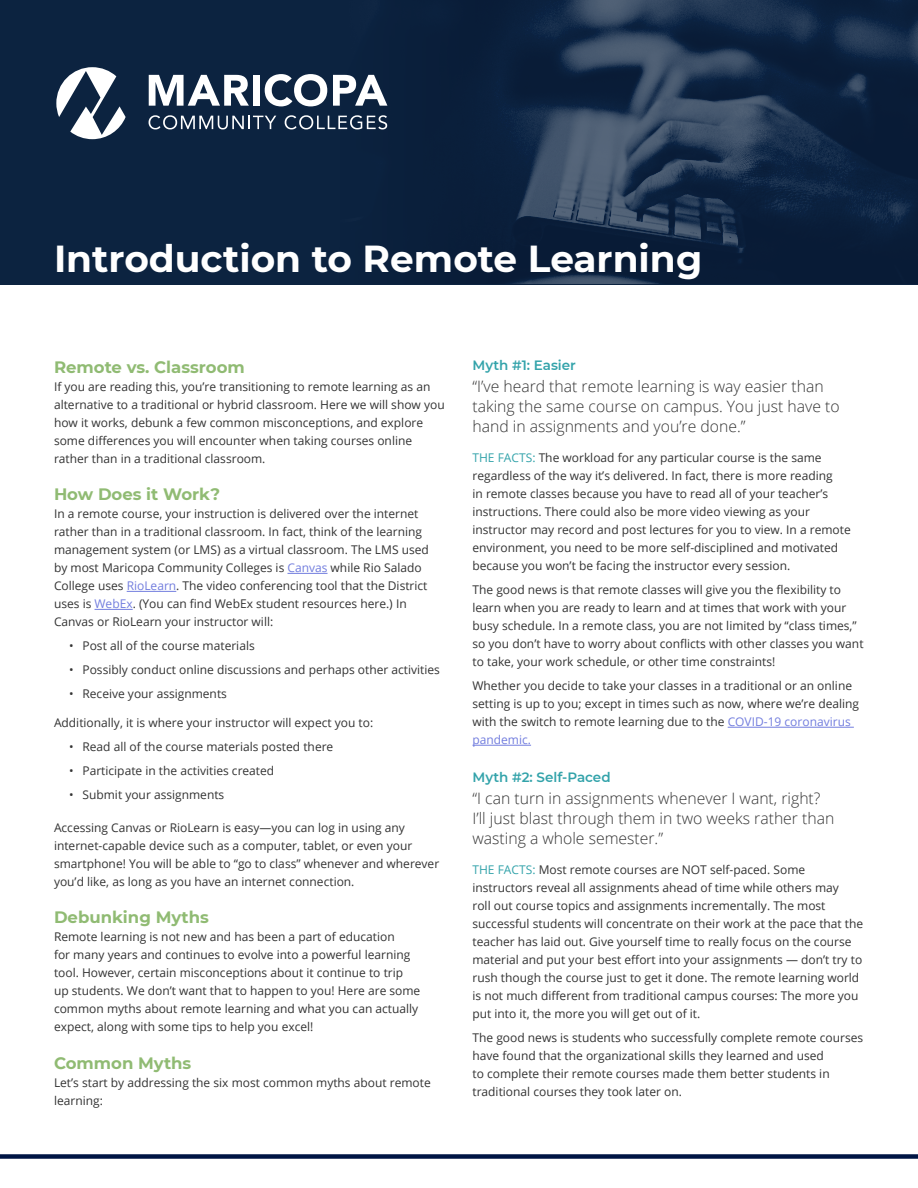
<style>
.page{position:relative;width:918px;height:1188px;background:#fff}
.page>*{position:absolute;margin:0;border:0;box-sizing:border-box;transform-origin:0 0}
.t1{font:700 37.5px "Montserrat";color:#fff}
.t2{font:700 16.5px "Montserrat";color:#90bb73}
.t3{font:300 15.75px/20.2px "Open Sans";color:#333}
.t4{font:600 13.5px "Montserrat";color:#33a3aa}
.t5{font:12px/18px "Open Sans";color:#333}
.s1{color:#727dde}
.s2{color:#33a3aa}
</style>
<div class="page">
<div style="left:0;top:0;width:918px;height:284px;background:#0c2340"></div>
<img style="left:292px;top:0;width:626px;height:283px">
<svg style="left:56px;top:67px;width:70px;height:72px"></svg>
<svg style="left:149px;top:75px;width:100px;height:31px"></svg>
<div style="left:253px;top:75px;width:7px;height:31px;background:#fff"></div>
<svg style="left:265px;top:74px;width:62px;height:32px"></svg>
<svg style="left:333px;top:75px;width:54px;height:31px"></svg>
<svg style="left:149px;top:115px;width:127px;height:14px"></svg>
<svg style="left:285px;top:115px;width:102px;height:14px"></svg>
<div style="left:0;top:1154px;width:918px;height:5px;background:#001544"></div>
<hr style="left:288px;top:573px;width:40px;height:1px;background:#727dde">
<hr style="left:127px;top:591px;width:49px;height:1px;background:#727dde">
<hr style="left:95px;top:609px;width:38px;height:1px;background:#727dde">
<hr style="left:728px;top:727px;width:126px;height:1px;background:#727dde">
<hr style="left:472px;top:745px;width:59px;height:1px;background:#727dde">
<h1 class="t1" style="left:54px;top:231px;width:650px">Introduction to Remote Learning</h1>
<h2 class="t2" style="left:54px;top:355px;width:192px">Remote vs. Classroom</h2>
<p class="t5" style="left:54px;top:377px;width:392px">If you are reading this, you’re transitioning to remote learning as an alternative to a traditional or hybrid classroom. Here we will show you how it works, debunk a few common misconceptions, and explore some differences you will encounter when taking courses online rather than in a traditional classroom.</p>
<h2 class="t2" style="left:54px;top:483px;width:168px">How Does it Work?</h2>
<p class="t5" style="left:54px;top:505px;width:376px">In a remote course, your instruction is delivered over the internet rather than in a traditional classroom. In fact, think of the learning management system (or LMS) as a virtual classroom. The LMS used by most Maricopa Community Colleges is <span class="s1">Canvas</span> while Rio Salado College uses <span class="s1">RioLearn</span>. The video conferencing tool that the District uses is <span class="s1">WebEx</span>. (You can find WebEx student resources here.) In Canvas or RioLearn your instructor will:</p>
<p class="t5" style="left:69px;top:637px;width:187px">• Post all of the course materials</p>
<p class="t5" style="left:69px;top:661px;width:372px">• Possibly conduct online discussions and perhaps other activities</p>
<p class="t5" style="left:69px;top:685px;width:159px">• Receive your assignments</p>
<p class="t5" style="left:54px;top:713px;width:321px">Additionally, it is where your instructor will expect you to:</p>
<p class="t5" style="left:69px;top:737px;width:266px">• Read all of the course materials posted there</p>
<p class="t5" style="left:69px;top:761px;width:207px">• Participate in the activities created</p>
<p class="t5" style="left:69px;top:785px;width:157px">• Submit your assignments</p>
<p class="t5" style="left:54px;top:818px;width:387px">Accessing Canvas or RioLearn is easy—you can log in using any internet-capable device such as a computer, tablet, or even your smartphone! You will be able to “go to class” whenever and wherever you’d like, as long as you have an internet connection.</p>
<h2 class="t2" style="left:54px;top:906px;width:156px">Debunking Myths</h2>
<p class="t5" style="left:54px;top:928px;width:368px">Remote learning is not new and has been a part of education<br>for many years and continues to evolve into a powerful learning tool. However, certain misconceptions about it continue to trip up students. We don’t want that to happen to you! Here are some common myths about remote learning and what you can actually expect, along with some tips to help you excel!</p>
<h2 class="t2" style="left:54px;top:1051px;width:139px">Common Myths</h2>
<p class="t5" style="left:54px;top:1073px;width:378px">Let’s start by addressing the six most common myths about remote learning:</p>
<p class="t4" style="left:472px;top:356px;width:105px">Myth #1: Easier</p>
<h3 class="t3" style="left:472px;top:376px;width:369px">“I’ve heard that remote learning is way easier than taking the same course on campus. You just have to hand in assignments and you’re done.”</h3>
<p class="t5" style="left:472px;top:449px;width:380px"><span class="s2">THE FACTS:</span> The workload for any particular course is the same regardless of the way it’s delivered. In fact, there is more reading<br>in remote classes because you have to read all of your teacher’s instructions. There could also be more video viewing as your instructor may record and post lectures for you to view. In a remote environment, you need to be more self-disciplined and motivated because you won’t be facing the instructor every session.</p>
<p class="t5" style="left:472px;top:581px;width:393px">The good news is that remote classes will give you the flexibility to learn when you are ready to learn and at times that work with your busy schedule. In a remote class, you are not limited by “class times,” so you don’t have to worry about conflicts with other classes you want to take, your work schedule, or other time constraints!</p>
<p class="t5" style="left:472px;top:677px;width:388px">Whether you decide to take your classes in a traditional or an online setting is up to you; except in times such as now, where we’re dealing with the switch to remote learning due to the <span class="s1">COVID-19 coronavirus pandemic.</span></p>
<p class="t4" style="left:472px;top:767px;width:140px">Myth #2: Self-Paced</p>
<h3 class="t3" style="left:472px;top:787px;width:363px">“I can turn in assignments whenever I want, right?<br>I’ll just blast through them in two weeks rather than wasting a whole semester.”</h3>
<p class="t5" style="left:472px;top:860px;width:392px"><span class="s2">THE FACTS:</span> Most remote courses are NOT self-paced. Some instructors reveal all assignments ahead of time while others may<br>roll out course topics and assignments incrementally. The most successful students will concentrate on their work at the pace that the teacher has laid out. Give yourself time to really focus on the course material and put your best effort into your assignments — don’t try to rush though the course just to get it done. The remote learning world is not much different from traditional campus courses: The more you put into it, the more you will get out of it.</p>
<p class="t5" style="left:472px;top:1028px;width:392px">The good news is students who successfully complete remote courses have found that the organizational skills they learned and used<br>to complete their remote courses made them better students in traditional courses they took later on.</p>
</div>
